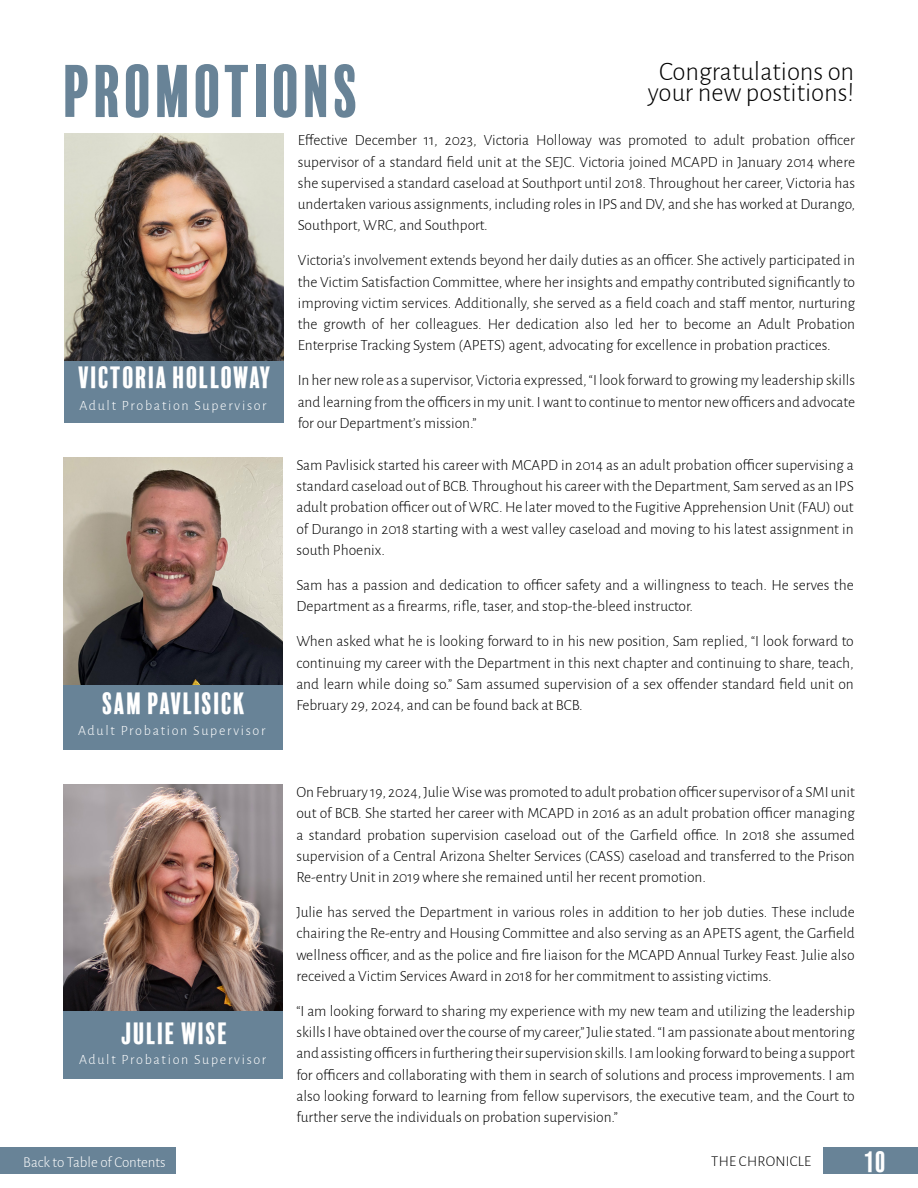
<style>
.page{position:relative;width:918px;height:1188px;background:#fff}
.page>*{position:absolute;margin:0;border:0;box-sizing:border-box;transform-origin:0 0}
.t1{font:67.65px "Balboa Plus Fill";color:#688397}
.t2{font:28.2px "Balboa Plus Fill";color:#fff}
.t3{font:27px "Balboa Plus Fill";color:#fff}
.t4{font:300 26.85px/21.1px "Alegreya Sans";color:#000;text-align:center}
.t5{font:300 15.45px/21.1px "Alegreya Sans";color:#000;text-align:justify}
.t6{font:300 15px "Alegreya Sans";color:#fff}
.t7{font:300 15px "Alegreya Sans";letter-spacing:.02em;color:#000}
.t8{font:300 14.1px "Alegreya Sans";letter-spacing:.12em;color:#fff}
</style>
<div class="page">
<div style="left:63px;top:681px;width:219px;height:69px;background:#688397"></div>
<img style="left:63px;top:458px;width:219px;height:226px">
<div style="left:64px;top:354px;width:220px;height:69px;background:#688397"></div>
<img style="left:64px;top:134px;width:220px;height:226px">
<div style="left:0;top:1148px;width:176px;height:26px;background:#688397"></div>
<div style="left:824px;top:1148px;width:94px;height:26px;background:#688397"></div>
<div style="left:63px;top:1010px;width:219px;height:69px;background:#688397"></div>
<img style="left:63px;top:785px;width:219px;height:226px">
<h1 class="t1" style="left:63px;top:54px;width:300px">PROMOTIONS</h1>
<h3 class="t4" style="left:648px;top:60px;width:208px">Congratulations on your new postitions!</h3>
<h2 class="t2" style="left:78px;top:361px;width:196px">VICTORIA HOLLOWAY</h2>
<p class="t8" style="left:79px;top:396px;width:189px">Adult Probation Supervisor</p>
<h2 class="t2" style="left:102px;top:688px;width:145px">SAM PAVLISICK</h2>
<p class="t8" style="left:78px;top:721px;width:189px">Adult Probation Supervisor</p>
<h2 class="t2" style="left:121px;top:1017px;width:109px">JULIE WISE</h2>
<p class="t8" style="left:79px;top:1050px;width:189px">Adult Probation Supervisor</p>
<p class="t5" style="left:298px;top:129px;width:559px">Effective December 11, 2023, Victoria Holloway was promoted to adult probation officer supervisor of a standard field unit at the SEJC. Victoria joined MCAPD in January 2014 where she supervised a standard caseload at Southport until 2018. Throughout her career, Victoria has undertaken various assignments, including roles in IPS and DV, and she has worked at Durango, Southport, WRC, and Southport.</p>
<p class="t5" style="left:298px;top:249px;width:559px">Victoria’s involvement extends beyond her daily duties as an officer. She actively participated in the Victim Satisfaction Committee, where her insights and empathy contributed significantly to improving victim services. Additionally, she served as a field coach and staff mentor, nurturing the growth of her colleagues. Her dedication also led her to become an Adult Probation Enterprise Tracking System (APETS) agent, advocating for excellence in probation practices.</p>
<p class="t5" style="left:298px;top:369px;width:559px">In her new role as a supervisor, Victoria expressed, “I look forward to growing my leadership skills and learning from the officers in my unit. I want to continue to mentor new officers and advocate for our Department’s mission.”</p>
<p class="t5" style="left:296px;top:454px;width:559px">Sam Pavlisick started his career with MCAPD in 2014 as an adult probation officer supervising a standard caseload out of BCB. Throughout his career with the Department, Sam served as an IPS adult probation officer out of WRC. He later moved to the Fugitive Apprehension Unit (FAU) out of Durango in 2018 starting with a west valley caseload and moving to his latest assignment in south Phoenix.</p>
<p class="t5" style="left:296px;top:574px;width:559px">Sam has a passion and dedication to officer safety and a willingness to teach. He serves the<br>Department as a firearms, rifle, taser, and stop-the-bleed instructor.</p>
<p class="t5" style="left:296px;top:630px;width:559px">When asked what he is looking forward to in his new position, Sam replied, “I look forward to continuing my career with the Department in this next chapter and continuing to share, teach, and learn while doing so.” Sam assumed supervision of a sex offender standard field unit on February 29, 2024, and can be found back at BCB.</p>
<p class="t5" style="left:296px;top:781px;width:560px">On February 19, 2024, Julie Wise was promoted to adult probation officer supervisor of a SMI unit out of BCB. She started her career with MCAPD in 2016 as an adult probation officer managing a standard probation supervision caseload out of the Garfield office. In 2018 she assumed supervision of a Central Arizona Shelter Services (CASS) caseload and transferred to the Prison Re-entry Unit in 2019 where she remained until her recent promotion.</p>
<p class="t5" style="left:296px;top:901px;width:560px">Julie has served the Department in various roles in addition to her job duties. These include chairing the Re-entry and Housing Committee and also serving as an APETS agent, the Garfield wellness officer, and as the police and fire liaison for the MCAPD Annual Turkey Feast. Julie also received a Victim Services Award in 2018 for her commitment to assisting victims.</p>
<p class="t5" style="left:296px;top:1000px;width:560px">“I am looking forward to sharing my experience with my new team and utilizing the leadership skills I have obtained over the course of my career,” Julie stated. “I am passionate about mentoring and assisting officers in furthering their supervision skills. I am looking forward to being a support for officers and collaborating with them in search of solutions and process improvements. I am also looking forward to learning from fellow supervisors, the executive team, and the Court to further serve the individuals on probation supervision.”</p>
<p class="t6" style="left:23px;top:1152px;width:144px">Back to Table of Contents</p>
<p class="t7" style="left:711px;top:1151px;width:102px">THE CHRONICLE</p>
<h3 class="t3" style="left:864px;top:1146px;width:25px">10</h3>
</div>
